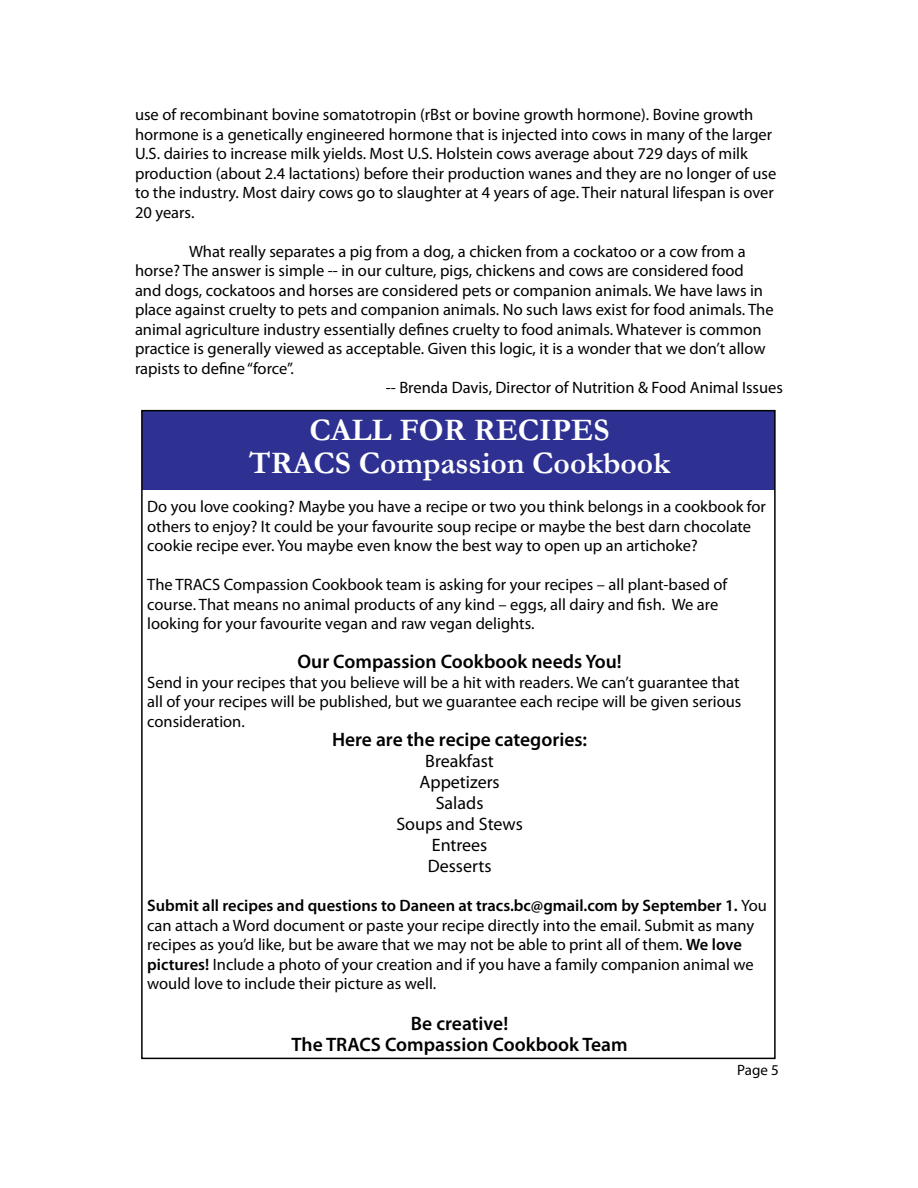
<style>
.page{position:relative;width:918px;height:1188px;background:#fff}
.page>*{position:absolute;margin:0;border:0;box-sizing:border-box;transform-origin:0 0}
.t1{font:700 31.5px/33px "Garamond";color:#fff;text-align:center}
.t2{font:600 19.5px/21px "Myriad Pro";color:#000;text-align:center}
.t3{font:18px/21px "Myriad Pro";color:#000;text-align:center}
.t4{font:16.5px/19.5px "Myriad Pro";color:#000}
.t5{font:15px "Myriad Pro";color:#000}
.s1{font-weight:600}
</style>
<div class="page">
<div style="left:142px;top:410px;width:632px;height:79px;background:#2e3192"></div>
<p class="t4" style="left:135px;top:105px;width:643px">use of recombinant bovine somatotropin (rBst or bovine growth hormone). Bovine growth hormone is a genetically engineered hormone that is injected into cows in many of the larger U.S. dairies to increase milk yields. Most U.S. Holstein cows average about 729 days of milk production (about 2.4 lactations) before their production wanes and they are no longer of use to the industry. Most dairy cows go to slaughter at 4 years of age. Their natural lifespan is over 20 years.</p>
<p class="t4" style="left:189px;top:241px;width:558px">What really separates a pig from a dog, a chicken from a cockatoo or a cow from a</p>
<p class="t4" style="left:135px;top:261px;width:610px">horse? The answer is simple -- in our culture, pigs, chickens and cows are considered food</p>
<p class="t4" style="left:135px;top:280px;width:630px">and dogs, cockatoos and horses are considered pets or companion animals. We have laws in</p>
<p class="t4" style="left:135px;top:300px;width:640px">place against cruelty to pets and companion animals. No such laws exist for food animals. The</p>
<p class="t4" style="left:135px;top:319px;width:628px">animal agriculture industry essentially defines cruelty to food animals. Whatever is common</p>
<p class="t4" style="left:135px;top:339px;width:632px">practice is generally viewed as acceptable. Given this logic, it is a wonder that we don’t allow</p>
<p class="t4" style="left:135px;top:358px;width:160px">rapists to define “force”.</p>
<p class="t4" style="left:386px;top:378px;width:399px">-- Brenda Davis, Director of Nutrition &amp; Food Animal Issues</p>
<h1 class="t1" style="left:249px;top:413px;width:422px">CALL FOR RECIPES<br>TRACS Compassion Cookbook</h1>
<p class="t4" style="left:147px;top:497px;width:620px">Do you love cooking? Maybe you have a recipe or two you think belongs in a cookbook for others to enjoy? It could be your favourite soup recipe or maybe the best darn chocolate cookie recipe ever. You maybe even know the best way to open up an artichoke?</p>
<p class="t4" style="left:147px;top:575px;width:582px">The TRACS Compassion Cookbook team is asking for your recipes – all plant-based of course. That means no animal products of any kind – eggs, all dairy and fish. We are looking for your favourite vegan and raw vegan delights.</p>
<p class="t2" style="left:297px;top:651px;width:326px">Our Compassion Cookbook needs You!</p>
<p class="t4" style="left:147px;top:672px;width:596px;text-align:justify">Send in your recipes that you believe will be a hit with readers. We can’t guarantee that all of your recipes will be published, but we guarantee each recipe will be given serious consideration.</p>
<p class="t2" style="left:332px;top:729px;width:257px">Here are the recipe categories:</p>
<p class="t3" style="left:396px;top:750px;width:128px">Breakfast<br>Appetizers<br>Salads<br>Soups and Stews<br>Entrees<br>Desserts</p>
<p class="t4" style="left:147px;top:896px;width:621px"><span class="s1">Submit all recipes and questions to Daneen at tracs.bc@gmail.com by September 1.</span> You can attach a Word document or paste your recipe directly into the email. Submit as many recipes as you’d like, but be aware that we may not be able to print all of them. <span class="s1">We love pictures!</span> Include a photo of your creation and if you have a family companion animal we would love to include their picture as well.</p>
<p class="t2" style="left:292px;top:1012px;width:338px">Be creative!<br>The TRACS Compassion Cookbook Team</p>
<p class="t5" style="left:737px;top:1060px;width:43px">Page 5</p>
</div>
